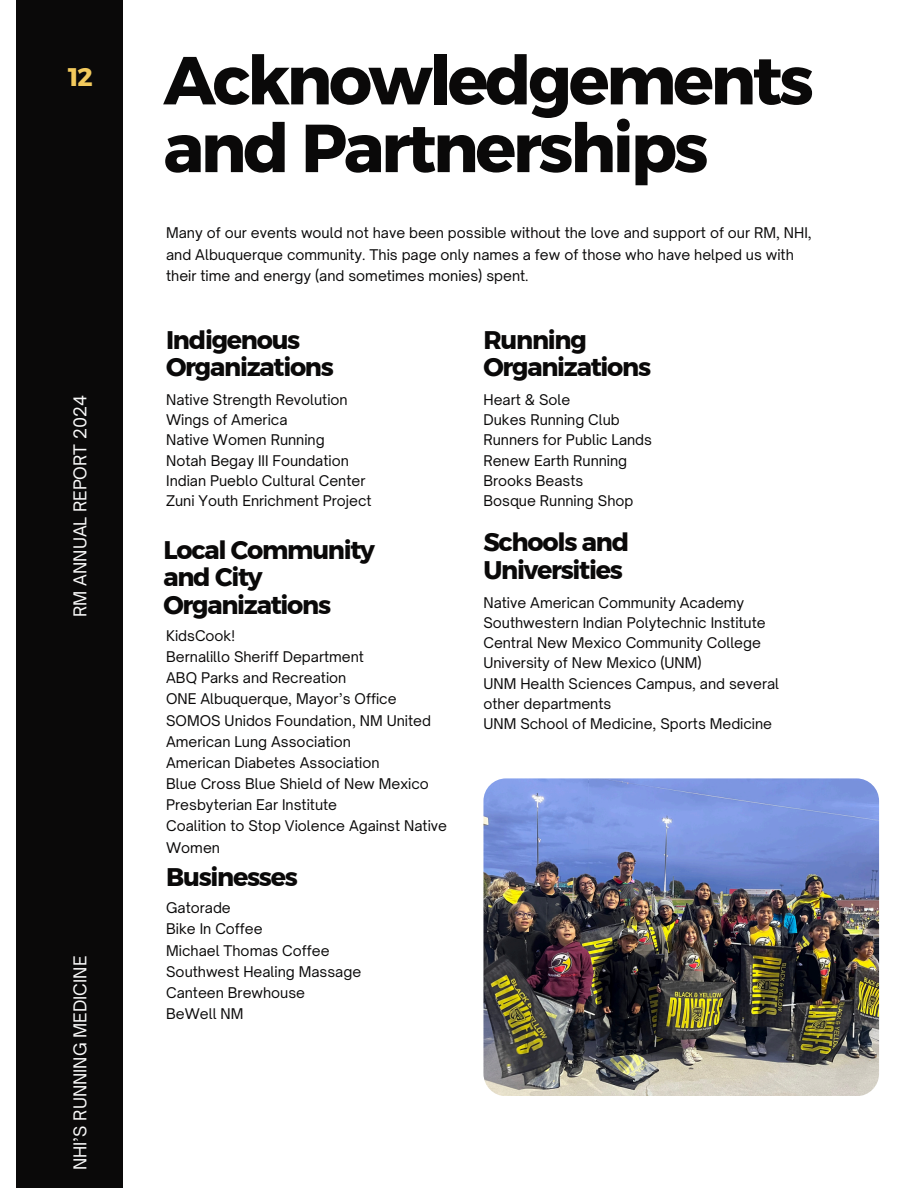
<style>
.page{position:relative;width:918px;height:1188px;background:#fff}
.page>*{position:absolute;margin:0;border:0;box-sizing:border-box;transform-origin:0 0}
.t1{font:67.8px/67.8px "Kief Montaser Bold";letter-spacing:-.05em;color:#0a0909}
.t2{font:25.35px/27.5px "Kief Montaser Bold";letter-spacing:-.05em;color:#0a0909}
.t3{font:25.35px "Kief Montaser Bold";color:#f3ca5d}
.t4{font:16.95px "Open Sauce One";color:#f9f9f9}
.t5{font:14.1px/21.1px "Open Sauce One";color:#0a0909}
</style>
<div class="page">
<div style="left:16px;top:0;width:107px;height:1188px;background:#0a0909"></div>
<img style="left:483px;top:778px;width:396px;height:318px;border-radius:22px">
<p class="t3" style="left:49px;top:44px;width:28px">01</p>
<p class="t3" style="left:69px;top:62px;width:26px">12</p>
<p class="t4" style="left:70px;top:617px;width:223px;rotate:-90deg">RM ANNUAL REPORT 2024</p>
<h3 class="t4" style="left:70px;top:594px;width:192px;rotate:-90deg">ANNUAL REPORT 2028</h3>
<h3 class="t4" style="left:70px;top:1148px;width:196px;rotate:-90deg">AROWWAI INDUSTRIES</h3>
<p class="t4" style="left:70px;top:1170px;width:216px;rotate:-90deg">NHI’S RUNNING MEDICINE</p>
<p class="t1" style="left:163px;top:46px;width:652px">Acknowledgements and Partnerships</p>
<p class="t5" style="left:166px;top:222px;width:647px">Many of our events would not have been possible without the love and support of our RM, NHI, and Albuquerque community. This page only names a few of those who have helped us with their time and energy (and sometimes monies) spent.</p>
<h3 class="t2" style="left:166px;top:326px;width:169px">Indigenous<br>Organizations</h3>
<h3 class="t5" style="left:166px;top:389px;width:183px">Native Strength Revolution</h3>
<h3 class="t5" style="left:166px;top:409px;width:123px">Wings of America</h3>
<h1 class="t5" style="left:166px;top:429px;width:160px">Native Women Running</h1>
<p class="t5" style="left:166px;top:450px;width:184px">Notah Begay III Foundation</p>
<h2 class="t5" style="left:166px;top:470px;width:201px">Indian Pueblo Cultural Center</h2>
<p class="t5" style="left:166px;top:490px;width:207px">Zuni Youth Enrichment Project</p>
<h3 class="t2" style="left:163px;top:536px;width:213px">Local Community and City<br>Organizations</h3>
<p class="t5" style="left:166px;top:625px;width:70px">KidsCook!</p>
<p class="t5" style="left:166px;top:646px;width:199px">Bernalillo Sheriff Department</p>
<p class="t5" style="left:166px;top:667px;width:182px">ABQ Parks and Recreation</p>
<p class="t5" style="left:166px;top:689px;width:232px">ONE Albuquerque, Mayor’s Office</p>
<p class="t5" style="left:166px;top:710px;width:266px">SOMOS Unidos Foundation, NM United</p>
<h2 class="t5" style="left:166px;top:731px;width:186px">American Lung Association</h2>
<p class="t5" style="left:166px;top:752px;width:215px">American Diabetes Association</p>
<p class="t5" style="left:166px;top:773px;width:264px">Blue Cross Blue Shield of New Mexico</p>
<p class="t5" style="left:166px;top:794px;width:172px">Presbyterian Ear Institute</p>
<p class="t5" style="left:166px;top:816px;width:282px">Coalition to Stop Violence Against Native<br>Women</p>
<p class="t2" style="left:166px;top:863px;width:133px">Businesses</p>
<p class="t5" style="left:166px;top:897px;width:66px">Gatorade</p>
<h2 class="t5" style="left:166px;top:919px;width:98px">Bike In Coffee</h2>
<p class="t5" style="left:166px;top:940px;width:165px">Michael Thomas Coffee</p>
<p class="t5" style="left:166px;top:961px;width:197px">Southwest Healing Massage</p>
<p class="t5" style="left:166px;top:982px;width:141px">Canteen Brewhouse</p>
<p class="t5" style="left:166px;top:1003px;width:79px">BeWell NM</p>
<p class="t2" style="left:483px;top:326px;width:169px">Running<br>Organizations</p>
<p class="t5" style="left:483px;top:389px;width:88px">Heart &amp; Sole</p>
<p class="t5" style="left:483px;top:409px;width:138px">Dukes Running Club</p>
<p class="t5" style="left:483px;top:429px;width:170px">Runners for Public Lands</p>
<p class="t5" style="left:483px;top:450px;width:145px">Renew Earth Running</p>
<p class="t5" style="left:483px;top:470px;width:101px">Brooks Beasts</p>
<h2 class="t5" style="left:483px;top:490px;width:151px">Bosque Running Shop</h2>
<p class="t2" style="left:483px;top:528px;width:147px">Schools and<br>Universities</p>
<p class="t5" style="left:483px;top:592px;width:262px">Native American Community Academy</p>
<p class="t5" style="left:483px;top:612px;width:284px">Southwestern Indian Polytechnic Institute</p>
<p class="t5" style="left:483px;top:632px;width:279px">Central New Mexico Community College</p>
<p class="t5" style="left:483px;top:652px;width:220px">University of New Mexico (UNM)</p>
<p class="t5" style="left:483px;top:673px;width:297px;line-height:20.2px">UNM Health Sciences Campus, and several other departments</p>
<h2 class="t5" style="left:483px;top:713px;width:290px">UNM School of Medicine, Sports Medicine</h2>
</div>
